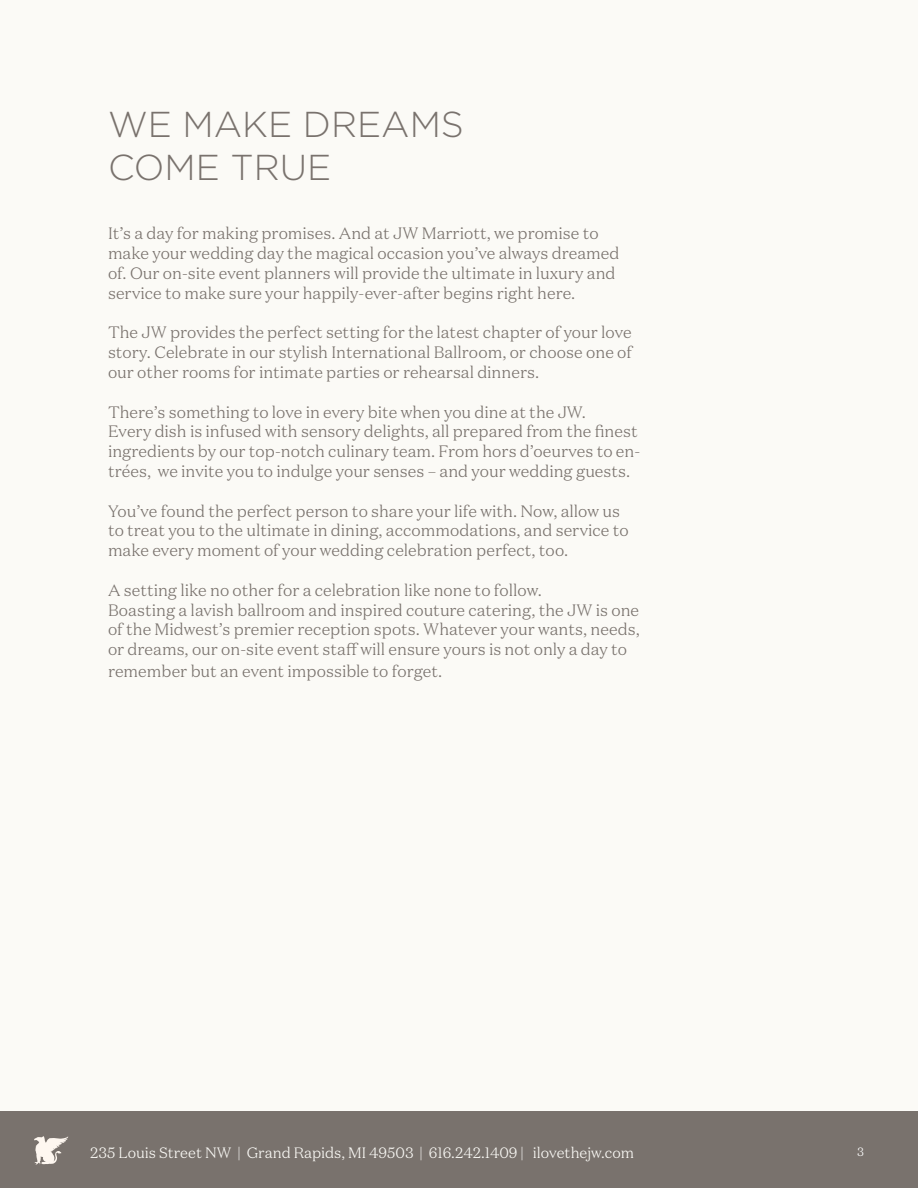
<style>
.page{position:relative;width:918px;height:1188px;background:#fbfaf6}
.page>*{position:absolute;margin:0;border:0;box-sizing:border-box;transform-origin:0 0}
.t1{font:300 36px/43.2px "Gotham";color:#79726d}
.t2{font:300 16.5px/19.8px "Domaine Text";color:#79726d}
.t3{font:300 15px "Domaine Text";color:#fbfaf6}
.t4{font:300 12px "Domaine Text";color:#fff}
</style>
<div class="page">
<div style="left:0;top:1112px;width:918px;height:76px;background:#79726d"></div>
<svg style="left:34px;top:1136px;width:34px;height:29px"></svg>
<p class="t1" style="left:108px;top:102px;width:357px">WE MAKE DREAMS<br>COME TRUE</p>
<p class="t2" style="left:108px;top:223px;width:513px">It’s a day for making promises. And at JW Marriott, we promise to make your wedding day the magical occasion you’ve always dreamed of. Our on-site event planners will provide the ultimate in luxury and service to make sure your happily-ever-after begins right here.</p>
<p class="t2" style="left:108px;top:322px;width:526px;text-align:justify">The JW provides the perfect setting for the latest chapter of your love story. Celebrate in our stylish International Ballroom, or choose one of our other rooms for intimate parties or rehearsal dinners.</p>
<p class="t2" style="left:108px;top:402px;width:479px">There’s something to love in every bite when you dine at the JW.</p>
<p class="t2" style="left:108px;top:421px;width:531px">Every dish is infused with sensory delights, all prepared from the finest</p>
<p class="t2" style="left:108px;top:441px;width:534px">ingredients by our top-notch culinary team. From hors d’oeurves to en&shy;trées, we invite you to indulge your senses – and your wedding guests.</p>
<p class="t2" style="left:108px;top:501px;width:522px">You’ve found the perfect person to share your life with. Now, allow us to treat you to the ultimate in dining, accommodations, and service to make every moment of your wedding celebration perfect, too.</p>
<p class="t2" style="left:108px;top:580px;width:435px">A setting like no other for a celebration like none to follow.</p>
<p class="t2" style="left:108px;top:600px;width:533px;text-align:justify">Boasting a lavish ballroom and inspired couture catering, the JW is one of the Midwest’s premier reception spots. Whatever your wants, needs, or dreams, our on-site event staff will ensure yours is not only a day to</p>
<p class="t2" style="left:108px;top:661px;width:336px">remember but an event impossible to forget.</p>
<p class="t3" style="left:90px;top:1143px;width:546px">235 Louis Street NW | Grand Rapids, MI 49503 | 616.242.1409 | ilovethejw.com</p>
<p class="t4" style="left:857px;top:1144px;width:8px">3</p>
</div>
